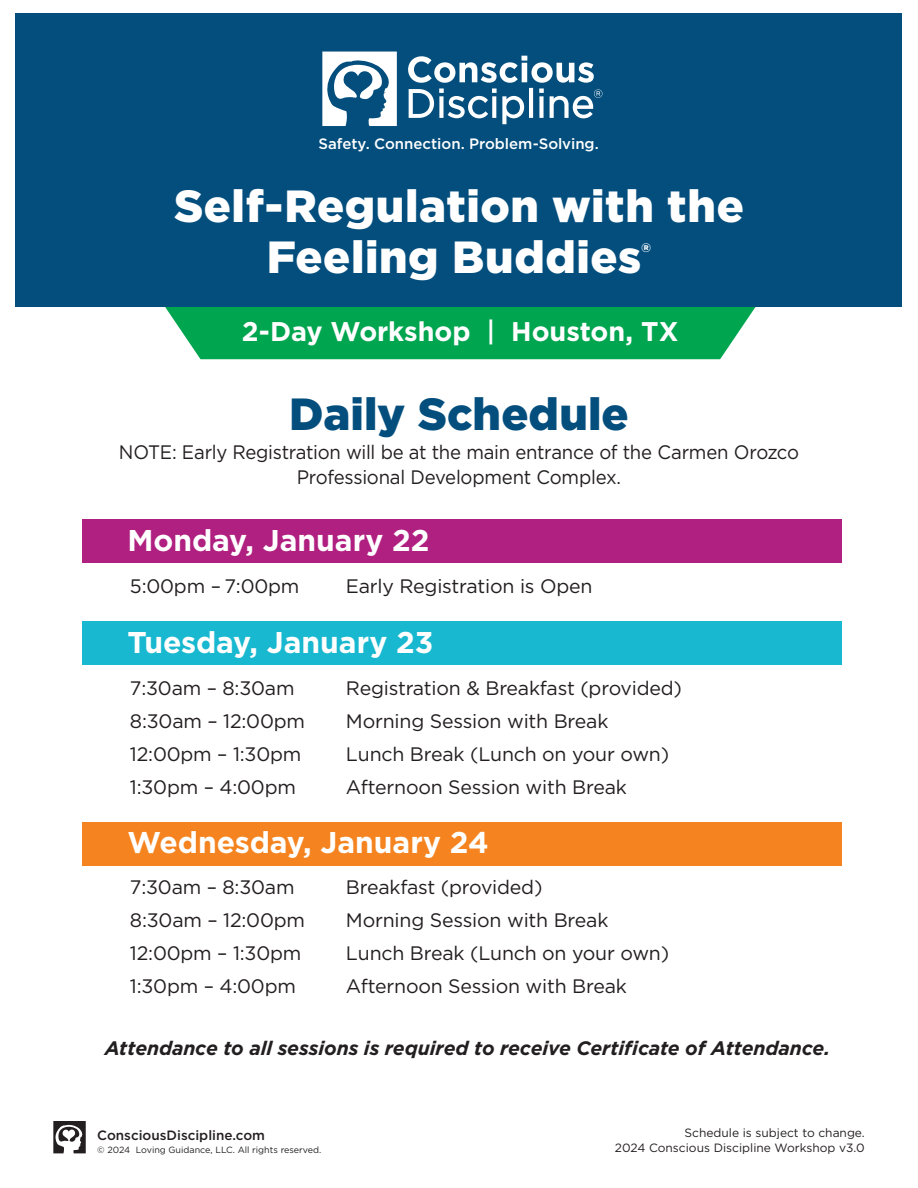
<style>
.page{position:relative;width:918px;height:1188px;background:#fff}
.page>*{position:absolute;margin:0;border:0;box-sizing:border-box;transform-origin:0 0}
.t1{font:900 45px/51px "Gotham";letter-spacing:.01em;color:#fff;text-align:center}
.t2{font:900 45px "Gotham";color:#034e7d}
.t3{font:700 30px "Gotham";color:#fff}
.t4{font:700 27px "Gotham";color:#fff}
.t5{font:19.5px "Gotham";letter-spacing:-.01em;color:#231f20}
.t6{font:19.5px/25.5px "Gotham";letter-spacing:-.01em;color:#231f20;text-align:center;scale:.95 1}
.t7{font:italic 700 19.5px "Gotham";letter-spacing:-.005em;color:#231f20}
.t8{font:500 15px "Gotham";color:#fff}
.t9{font:500 13.5px "Gotham";color:#231f20}
.t10{font:900 12.3px "Gotham";color:#fff}
.t11{font:12px "Gotham";color:#231f20}
.t12{font:9px "Gotham";color:#231f20}
.s1{font-weight:500}
</style>
<div class="page">
<div style="left:165px;top:307px;width:591px;height:52px;background:#00a54f"></div>
<div style="left:16px;top:13px;width:886px;height:294px;background:#034e7d"></div>
<svg style="left:322px;top:52px;width:75px;height:74px"></svg>
<svg style="left:408px;top:56px;width:194px;height:68px"></svg>
<svg style="left:53px;top:1121px;width:33px;height:32px"></svg>
<div style="left:82px;top:519px;width:760px;height:43px;background:#b02080"></div>
<div style="left:82px;top:622px;width:760px;height:43px;background:#18b8d0"></div>
<div style="left:82px;top:822px;width:760px;height:43px;background:#f58420"></div>
<p class="t8" style="left:318px;top:134px;width:282px">Safety. Connection. Problem-Solving.</p>
<p class="t1" style="left:174px;top:179px;width:571px">Self-Regulation with the<br>Feeling Buddies</p>
<p class="t10" style="left:641px;top:241px;width:12px">®</p>
<p class="t4" style="left:242px;top:316px;width:438px">2-Day Workshop <span class="s1">|</span> Houston, TX</p>
<p class="t2" style="left:289px;top:388px;width:341px">Daily Schedule</p>
<p class="t6" style="left:119px;top:439px;width:717px">NOTE: Early Registration will be at the main entrance of the Carmen Orozco<br>Professional Development Complex.</p>
<p class="t3" style="left:128px;top:523px;width:303px">Monday, January 22</p>
<p class="t5" style="left:130px;top:573px;width:171px">5:00pm – 7:00pm</p>
<p class="t5" style="left:346px;top:573px;width:248px">Early Registration is Open</p>
<p class="t3" style="left:128px;top:625px;width:307px">Tuesday, January 23</p>
<p class="t5" style="left:130px;top:675px;width:166px">7:30am – 8:30am</p>
<p class="t5" style="left:346px;top:675px;width:338px">Registration &amp; Breakfast (provided)</p>
<p class="t5" style="left:130px;top:708px;width:177px">8:30am – 12:00pm</p>
<p class="t5" style="left:346px;top:708px;width:264px">Morning Session with Break</p>
<p class="t5" style="left:130px;top:741px;width:173px">12:00pm – 1:30pm</p>
<p class="t5" style="left:346px;top:741px;width:325px">Lunch Break (Lunch on your own)</p>
<p class="t5" style="left:130px;top:774px;width:168px">1:30pm – 4:00pm</p>
<p class="t5" style="left:346px;top:774px;width:282px">Afternoon Session with Break</p>
<p class="t3" style="left:128px;top:826px;width:363px">Wednesday, January 24</p>
<p class="t5" style="left:130px;top:874px;width:166px">7:30am – 8:30am</p>
<p class="t5" style="left:346px;top:874px;width:198px">Breakfast (provided)</p>
<p class="t5" style="left:130px;top:907px;width:177px">8:30am – 12:00pm</p>
<p class="t5" style="left:346px;top:907px;width:264px">Morning Session with Break</p>
<p class="t5" style="left:130px;top:940px;width:173px">12:00pm – 1:30pm</p>
<p class="t5" style="left:346px;top:940px;width:325px">Lunch Break (Lunch on your own)</p>
<p class="t5" style="left:130px;top:973px;width:168px">1:30pm – 4:00pm</p>
<p class="t5" style="left:346px;top:973px;width:282px">Afternoon Session with Break</p>
<p class="t7" style="left:105px;top:1035px;width:727px">Attendance to all sessions is required to receive Certificate of Attendance.</p>
<p class="t9" style="left:97px;top:1126px;width:169px">ConsciousDiscipline.com</p>
<p class="t12" style="left:97px;top:1145px;width:226px">© 2024 Loving Guidance, LLC. All rights reserved.</p>
<p class="t11" style="left:685px;top:1125px;width:182px">Schedule is subject to change.</p>
<p class="t11" style="left:615px;top:1140px;width:251px">2024 Conscious Discipline Workshop v3.0</p>
</div>
